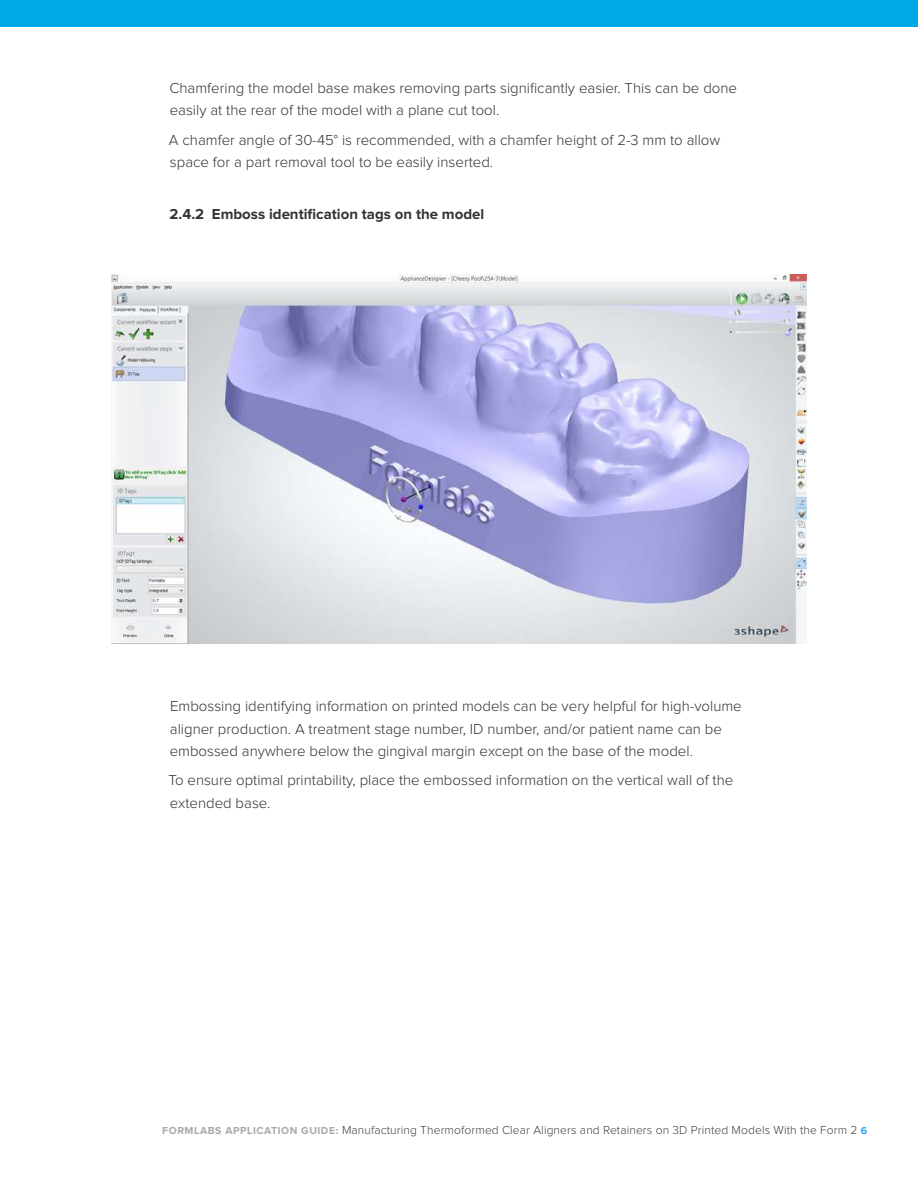
<style>
.page{position:relative;width:918px;height:1188px;background:#fff}
.page>*{position:absolute;margin:0;border:0;box-sizing:border-box;transform-origin:0 0}
.t1{font:300 15px/22.5px "Proxima Nova";color:#323238}
.t2{font:700 15px "Proxima Nova";color:#323238}
.t3{font:300 12px "Proxima Nova";letter-spacing:.01em;color:#414042}
.s1{font-weight:700;font-size:10.5px;color:#a7a9ac}
.s2{font-weight:700;font-size:10.5px;color:#26a9f2}
</style>
<div class="page">
<div style="left:0;top:0;width:918px;height:27px;background:#00aae7"></div>
<img style="left:111px;top:274px;width:696px;height:370px">
<p class="t1" style="left:169px;top:77px;width:569px">Chamfering the model base makes removing parts significantly easier. This can be done easily at the rear of the model with a plane cut tool.</p>
<p class="t1" style="left:169px;top:129px;width:553px">A chamfer angle of 30-45° is recommended, with a chamfer height of 2-3 mm to allow space for a part removal tool to be easily inserted.</p>
<p class="t2" style="left:170px;top:207px;width:316px">2.4.2 Emboss identification tags on the model</p>
<p class="t1" style="left:170px;top:695px;width:574px">Embossing identifying information on printed models can be very helpful for high-volume aligner production. A treatment stage number, ID number, and/or patient name can be embossed anywhere below the gingival margin except on the base of the model.</p>
<p class="t1" style="left:168px;top:770px;width:566px">To ensure optimal printability, place the embossed information on the vertical wall of the extended base.</p>
<p class="t3" style="left:162px;top:1125px;width:706px"><span class="s1">FORMLABS APPLICATION GUIDE:</span> Manufacturing Thermoformed Clear Aligners and Retainers on 3D Printed Models With the Form 2 <span class="s2">6</span></p>
</div>
